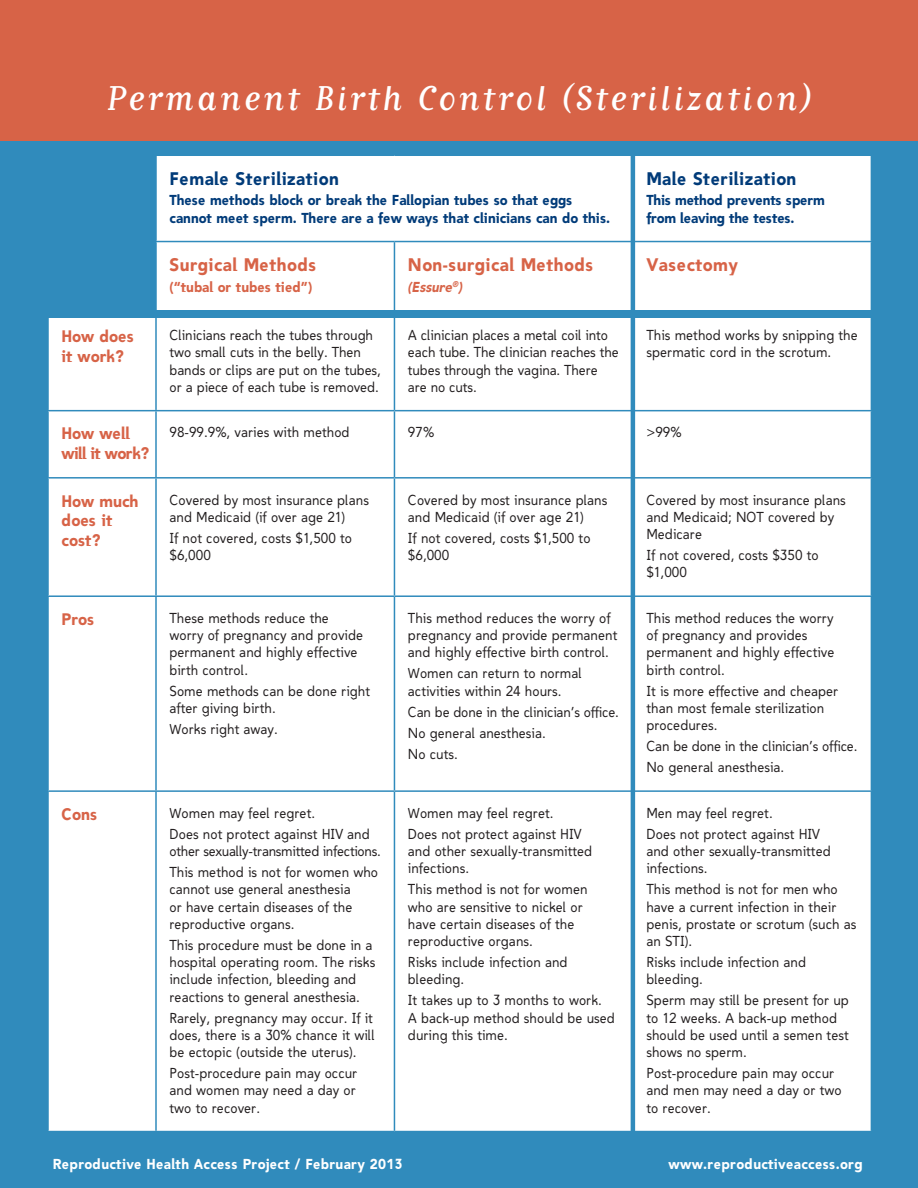
<style>
.page{position:relative;width:918px;height:1188px;background:#308bbc}
.page>*{position:absolute;margin:0;border:0;box-sizing:border-box;transform-origin:0 0}
.t1{font:40.5px "Matrix Script";letter-spacing:.07em;color:#fff}
.t2{font:700 18px "Bawdy";letter-spacing:.025em;color:#d76347}
.t3{font:700 18px "Bawdy";letter-spacing:.025em;color:#013b79}
.method{font:700 16.5px/19.5px "Bawdy";color:#d76347}
.method-2{font:700 16.5px/19.5px "Bawdy";letter-spacing:-.03em;color:#d76347}
.body{font:14.25px/17.2px "Bawdy";color:#231f20}
.subhead{font:700 14.25px/17.2px "Bawdy";color:#013b79}
.body-2{font:700 14.25px "Bawdy";letter-spacing:.02em;color:#fff}
.body-3{font:14.25px/17.2px "Bawdy";letter-spacing:-.02em;color:#231f20}
.subhead-2{font:700 14.25px "Bawdy";color:#d76347}
.subhead-3{font:italic 700 14.25px "Bawdy";color:#d76347}
</style>
<div class="page">
<div style="left:157px;top:156px;width:237px;height:154px;background:#fff"></div>
<div style="left:394px;top:156px;width:477px;height:154px;background:#fff"></div>
<div style="left:49px;top:318px;width:822px;height:813px;background:#fff"></div>
<hr style="left:156px;top:241px;width:238px;height:1px;background:#308bbc">
<hr style="left:394px;top:241px;width:239px;height:1px;background:#308bbc">
<hr style="left:394px;top:242px;width:1px;height:71px;background:#308bbc">
<hr style="left:633px;top:241px;width:239px;height:1px;background:#308bbc">
<hr style="left:155px;top:314px;width:2px;height:96px;background:#308bbc">
<hr style="left:394px;top:314px;width:1px;height:96px;background:#308bbc">
<hr style="left:47px;top:410px;width:109px;height:1px;background:#308bbc">
<hr style="left:156px;top:410px;width:238px;height:1px;background:#308bbc">
<hr style="left:155px;top:411px;width:2px;height:66px;background:#308bbc">
<hr style="left:394px;top:410px;width:239px;height:1px;background:#308bbc">
<hr style="left:394px;top:411px;width:1px;height:66px;background:#308bbc">
<hr style="left:633px;top:410px;width:239px;height:1px;background:#308bbc">
<hr style="left:47px;top:477px;width:109px;height:2px;background:#308bbc">
<hr style="left:156px;top:477px;width:238px;height:2px;background:#308bbc">
<hr style="left:155px;top:479px;width:2px;height:116px;background:#308bbc">
<hr style="left:394px;top:477px;width:239px;height:2px;background:#308bbc">
<hr style="left:394px;top:479px;width:1px;height:116px;background:#308bbc">
<hr style="left:633px;top:477px;width:239px;height:2px;background:#308bbc">
<hr style="left:47px;top:595px;width:109px;height:2px;background:#308bbc">
<hr style="left:156px;top:595px;width:238px;height:2px;background:#308bbc">
<hr style="left:155px;top:597px;width:2px;height:193px;background:#308bbc">
<hr style="left:394px;top:595px;width:239px;height:2px;background:#308bbc">
<hr style="left:394px;top:597px;width:1px;height:193px;background:#308bbc">
<hr style="left:633px;top:595px;width:239px;height:2px;background:#308bbc">
<hr style="left:47px;top:790px;width:109px;height:2px;background:#308bbc">
<hr style="left:156px;top:790px;width:238px;height:2px;background:#308bbc">
<hr style="left:155px;top:792px;width:2px;height:339px;background:#308bbc">
<hr style="left:394px;top:790px;width:239px;height:2px;background:#308bbc">
<hr style="left:394px;top:792px;width:1px;height:339px;background:#308bbc">
<hr style="left:633px;top:790px;width:239px;height:2px;background:#308bbc">
<div style="left:0;top:0;width:918px;height:141px;background:#d76347"></div>
<hr style="left:631px;top:148px;width:4px;height:1015px;background:#308bbc">
<p class="t1" style="left:107px;top:78px;width:707px">Permanent Birth Control (Sterilization)</p>
<p class="t3" style="left:170px;top:168px;width:171px">Female Sterilization</p>
<p class="subhead" style="left:170px;top:192px;width:442px">These methods block or break the Fallopian tubes so that eggs cannot meet sperm. There are a few ways that clinicians can do this.</p>
<p class="t3" style="left:646px;top:168px;width:152px">Male Sterilization</p>
<p class="subhead" style="left:646px;top:192px;width:180px">This method prevents sperm from leaving the testes.</p>
<p class="t2" style="left:170px;top:254px;width:149px">Surgical Methods</p>
<p class="subhead-2" style="left:170px;top:278px;width:144px">(“tubal or tubes tied”)</p>
<p class="t2" style="left:408px;top:254px;width:187px">Non-surgical Methods</p>
<p class="subhead-3" style="left:408px;top:278px;width:56px">(Eßßure<sup>®</sup>)</p>
<p class="t2" style="left:646px;top:254px;width:93px">Vasectomy</p>
<p class="method" style="left:62px;top:326px;width:74px">How does it work?</p>
<p class="body" style="left:170px;top:327px;width:213px">Clinicians reach the tubes through two small cuts in the belly. Then bands or clips are put on the tubes, or a piece of each tube is removed.</p>
<p class="body" style="left:408px;top:327px;width:212px">A clinician places a metal coil into each tube. The clinician reaches the tubes through the vagina. There are no cuts.</p>
<p class="body" style="left:646px;top:327px;width:213px">This method works by snipping the spermatic cord in the scrotum.</p>
<p class="method-2" style="left:62px;top:424px;width:89px">How well will it work?</p>
<p class="body" style="left:170px;top:424px;width:182px">98-99.9%, varies with method</p>
<p class="body" style="left:408px;top:424px;width:28px">97%</p>
<p class="body" style="left:646px;top:424px;width:37px">&gt;99%</p>
<p class="method" style="left:62px;top:491px;width:79px">How much does it cost?</p>
<p class="body" style="left:170px;top:491px;width:201px">Covered by most insurance plans and Medicaid (if over age 21)</p>
<p class="body" style="left:408px;top:491px;width:201px">Covered by most insurance plans and Medicaid (if over age 21)</p>
<p class="body" style="left:408px;top:529px;width:184px">If not covered, costs $1,500 to $6,000</p>
<p class="body" style="left:646px;top:491px;width:201px">Covered by most insurance plans and Medicaid; NOT covered by<br>Medicare</p>
<p class="body" style="left:646px;top:547px;width:174px">If not covered, costs $350 to $1,000</p>
<p class="body" style="left:170px;top:529px;width:184px">If not covered, costs $1,500 to $6,000</p>
<p class="method" style="left:62px;top:609px;width:34px">Pros</p>
<p class="body" style="left:170px;top:610px;width:195px">These methods reduce the worry of pregnancy and provide permanent and highly effective birth control.</p>
<p class="body" style="left:170px;top:682px;width:202px">Some methods can be done right after giving birth.</p>
<p class="body" style="left:170px;top:721px;width:110px">Works right away.</p>
<p class="method" style="left:62px;top:804px;width:37px">Cons</p>
<p class="body" style="left:170px;top:804px;width:147px">Women may feel regret.</p>
<p class="body-3" style="left:170px;top:825px;width:213px">Does not protect against HIV and other sexually-transmitted infections.</p>
<p class="body" style="left:170px;top:864px;width:210px">This method is not for women who cannot use general anesthesia<br>or have certain diseases of the reproductive organs.</p>
<p class="body" style="left:170px;top:936px;width:207px">This procedure must be done in a hospital operating room. The risks include infection, bleeding and reactions to general anesthesia.</p>
<p class="body" style="left:170px;top:1009px;width:207px">Rarely, pregnancy may occur. If it does, there is a 30% chance it will be ectopic (outside the uterus).</p>
<p class="body" style="left:170px;top:1065px;width:189px;text-align:justify">Post-procedure pain may occur and women may need a day or two to recover.</p>
<p class="body" style="left:408px;top:610px;width:211px">This method reduces the worry of pregnancy and provide permanent and highly effective birth control.</p>
<p class="body" style="left:408px;top:665px;width:176px">Women can return to normal activities within 24 hours.</p>
<p class="body" style="left:408px;top:703px;width:213px">Can be done in the clinician’s office.</p>
<p class="body" style="left:408px;top:724px;width:139px">No general anesthesia.</p>
<p class="body" style="left:408px;top:745px;width:52px">No cuts.</p>
<p class="body" style="left:408px;top:804px;width:147px">Women may feel regret.</p>
<p class="body" style="left:408px;top:825px;width:186px">Does not protect against HIV and other sexually-transmitted infections.</p>
<p class="body" style="left:408px;top:881px;width:181px">This method is not for women who are sensitive to nickel or have certain diseases of the reproductive organs.</p>
<p class="body" style="left:408px;top:954px;width:161px">Risks include infection and bleeding.</p>
<p class="body" style="left:408px;top:992px;width:209px">It takes up to 3 months to work.<br>A back-up method should be used during this time.</p>
<p class="body" style="left:646px;top:610px;width:190px">This method reduces the worry of pregnancy and provides permanent and highly effective birth control.</p>
<p class="body" style="left:646px;top:682px;width:193px">It is more effective and cheaper than most female sterilization procedures.</p>
<p class="body" style="left:646px;top:738px;width:213px">Can be done in the clinician’s office.</p>
<p class="body" style="left:646px;top:759px;width:139px">No general anesthesia.</p>
<p class="body" style="left:646px;top:804px;width:128px">Men may feel regret.</p>
<p class="body" style="left:646px;top:825px;width:186px">Does not protect against HIV and other sexually-transmitted infections.</p>
<p class="body" style="left:646px;top:881px;width:212px">This method is not for men who have a current infection in their penis, prostate or scrotum (such as an STI).</p>
<p class="body" style="left:646px;top:954px;width:161px">Risks include infection and bleeding.</p>
<p class="body" style="left:646px;top:992px;width:204px">Sperm may still be present for up to 12 weeks. A back-up method should be used until a semen test shows no sperm.</p>
<p class="body" style="left:646px;top:1065px;width:197px">Post-procedure pain may occur and men may need a day or two to recover.</p>
<p class="body-2" style="left:53px;top:1156px;width:351px">Reproductive Health Access Project / February 2013</p>
<p class="body-2" style="left:669px;top:1156px;width:195px">www.reproductiveaccess.org</p>
</div>
